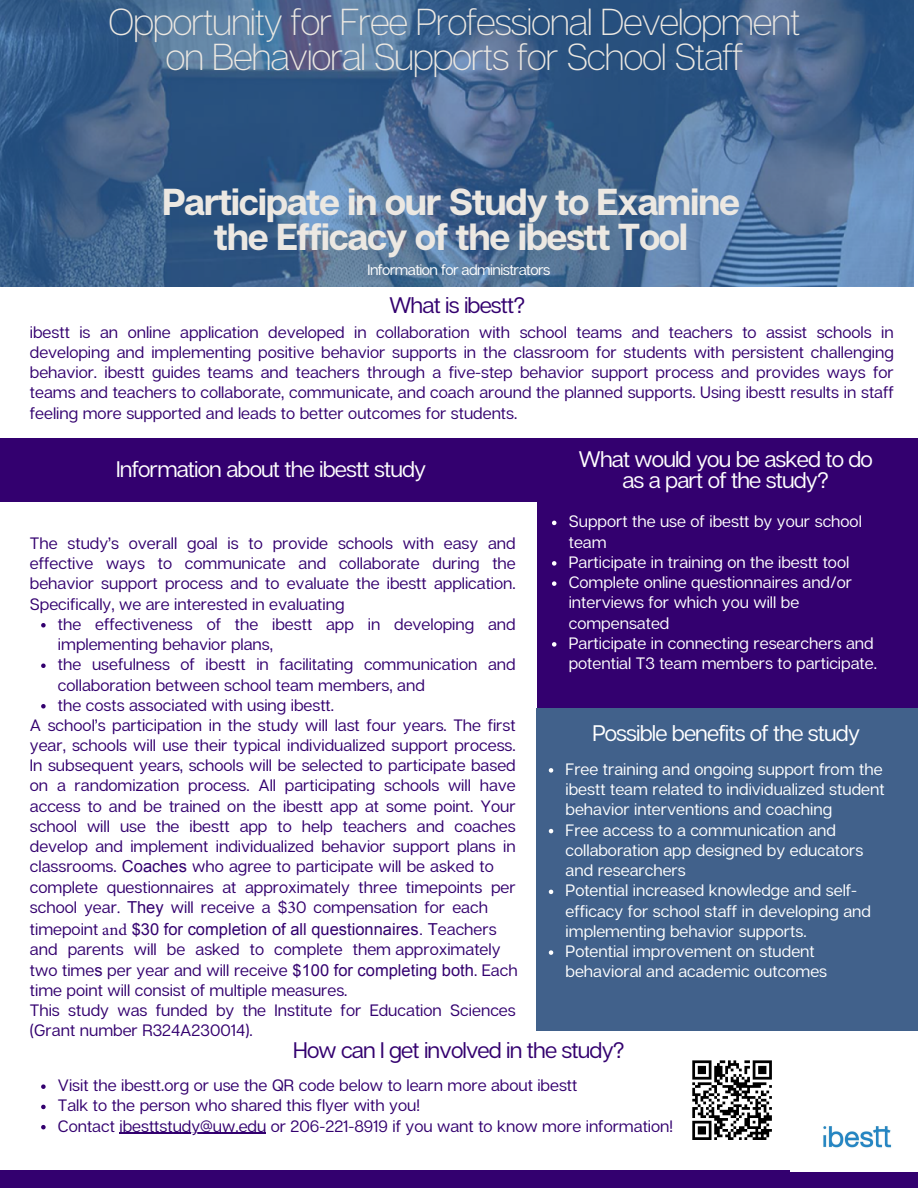
<style>
.page{position:relative;width:918px;height:1188px;background:#fff}
.page>*{position:absolute;margin:0;border:0;box-sizing:border-box;transform-origin:0 0}
.t1{font:200 37.5px "Articulat CF";letter-spacing:-.04em;color:#ece8e2}
.t2{font:700 37.5px "Articulat CF";letter-spacing:-.04em;color:#ece8e2}
.t3{font:22.5px "Articulat CF";letter-spacing:-.04em;color:#fff}
.t4{font:22.5px "Articulat CF";letter-spacing:-.04em;color:#33006f}
.t5{font:16.5px/20.4px "Articulat CF";color:#33006f}
.t6{font:16.5px/20.2px "Articulat CF";color:#fff}
.t7{font:15px "Articulat CF";letter-spacing:-.04em;color:#fff}
.s1{font-family:"Arial"}
.s2{font-family:"Minion Pro"}
.s3{font-family:"Minion Pro";font-size:18px}
</style>
<div class="page">
<img style="left:0;top:0;width:914px;height:287px">
<div style="left:538px;top:501px;width:380px;height:529px;background:#33006f"></div>
<svg style="left:41px;top:623px;width:5px;height:5px"></svg>
<svg style="left:41px;top:664px;width:5px;height:4px"></svg>
<svg style="left:41px;top:704px;width:5px;height:5px"></svg>
<div style="left:0;top:1170px;width:918px;height:18px;background:#33006f"></div>
<div style="left:0;top:438px;width:918px;height:64px;background:#33006f"></div>
<svg style="left:41px;top:1084px;width:5px;height:5px"></svg>
<svg style="left:41px;top:1105px;width:5px;height:4px"></svg>
<svg style="left:41px;top:1125px;width:5px;height:4px"></svg>
<hr style="left:119px;top:1133px;width:147px;height:1px;background:#33006f">
<img style="left:791px;top:1126px;width:127px;height:46px">
<svg style="left:692px;top:1060px;width:80px;height:80px"></svg>
<div style="left:536px;top:708px;width:382px;height:322px;background:#41618b"></div>
<svg style="left:552px;top:521px;width:4px;height:4px"></svg>
<svg style="left:552px;top:561px;width:4px;height:5px"></svg>
<svg style="left:552px;top:581px;width:4px;height:5px"></svg>
<svg style="left:552px;top:642px;width:4px;height:5px"></svg>
<svg style="left:549px;top:768px;width:4px;height:5px"></svg>
<svg style="left:549px;top:829px;width:4px;height:4px"></svg>
<svg style="left:549px;top:890px;width:4px;height:4px"></svg>
<svg style="left:549px;top:950px;width:4px;height:5px"></svg>
<p class="t1" style="left:108px;top:-2px;width:694px">Opportunity for Free Professional Development</p>
<p class="t1" style="left:166px;top:33px;width:579px">on Behavioral Supports for School Staff</p>
<p class="t2" style="left:162px;top:179px;width:580px">Participate in our Study to Examine</p>
<p class="t2" style="left:214px;top:213px;width:476px">the Efficacy of the ibestt Tool</p>
<p class="t7" style="left:368px;top:260px;width:184px">Information for administrators</p>
<p class="t4" style="left:389px;top:291px;width:138px">What is ibestt?</p>
<p class="t5" style="left:30px;top:321px;width:865px;text-align:justify">ibestt is an online application developed in collaboration with school teams and teachers to assist schools in developing and implementing positive behavior supports in the classroom for students with persistent challenging behavior. ibestt guides teams and teachers through a five-step behavior support process and provides ways for teams and teachers to collaborate, communicate, and coach around the planned supports. Using ibestt results in staff feeling more supported and leads to better outcomes for students.</p>
<p class="t3" style="left:116px;top:455px;width:312px">Information about the ibestt study</p>
<p class="t3" style="left:578px;top:445px;width:296px">What would you be asked to do</p>
<p class="t3" style="left:622px;top:466px;width:208px">as a part of the study?</p>
<p class="t6" style="left:569px;top:511px;width:295px">Support the use of ibestt by your school team</p>
<p class="t6" style="left:569px;top:551px;width:282px">Participate in training on the ibestt tool</p>
<p class="t6" style="left:569px;top:572px;width:285px">Complete online questionnaires and/or interviews for which you will be compensated</p>
<p class="t6" style="left:569px;top:632px;width:310px">Participate in connecting researchers and potential T3 team members to participate.</p>
<p class="t5" style="left:30px;top:532px;width:487px;text-align:justify">The study’s overall goal is to provide schools with easy and effective ways to communicate and collaborate during the behavior support process and to evaluate the ibestt application.<br>Specifically, we are interested in evaluating</p>
<p class="t5" style="left:58px;top:613px;width:459px">the effectiveness of the ibestt app in developing and implementing behavior plans,</p>
<p class="t5" style="left:58px;top:654px;width:459px">the usefulness of ibestt in facilitating communication and collaboration between school team members, and</p>
<p class="t5" style="left:58px;top:694px;width:278px">the costs associated with using ibestt.</p>
<p class="t5" style="left:30px;top:714px;width:489px">A school’s participation in the study will last four years. The first year, schools will use their typical individualized support process.<br>In subsequent years, schools will be selected to participate based on a randomization process. All participating schools will have access to and be trained on the ibestt app at some point. Your school will use the ibestt app to help teachers and coaches develop and implement individualized behavior support plans in classrooms. <span class="s1">Coaches</span> who agree to participate will be asked to complete questionnaires at approximately three timepoints per school year<span class="s2">.</span> <span class="s1">They</span> will receive a $<span class="s3">3</span>0 compensation for each timepoint <span class="s2">and</span> <span class="s1">$30 for completion of all questionnaires. T</span>eachers and parents will be asked to complete them approximately two time<span class="s1">s</span> per year and will receive <span class="s1">$100 for completing both</span>. Each time point will consist of multiple measures.<br>This study was funded by the Institute for Education Sciences (Grant number R324A230014).</p>
<p class="t4" style="left:293px;top:1036px;width:333px">How can I get involved in the study?</p>
<p class="t5" style="left:58px;top:1075px;width:521px">Visit the ibestt.org or use the QR code below to learn more about ibestt</p>
<p class="t5" style="left:58px;top:1095px;width:363px">Talk to the person who shared this flyer with you!</p>
<p class="t5" style="left:58px;top:1115px;width:617px">Contact ibesttstudy@uw.edu or 206-221-8919 if you want to know more information!</p>
<p class="t3" style="left:592px;top:719px;width:269px">Possible benefits of the study</p>
<p class="t6" style="left:566px;top:758px;width:321px">Free training and ongoing support from the ibestt team related to individualized student behavior interventions and coaching</p>
<p class="t6" style="left:566px;top:819px;width:299px">Free access to a communication and collaboration app designed by educators and researchers</p>
<p class="t6" style="left:566px;top:880px;width:307px">Potential increased knowledge and self&shy;efficacy for school staff in developing and implementing behavior supports.</p>
<p class="t6" style="left:566px;top:941px;width:263px">Potential improvement on student behavioral and academic outcomes</p>
</div>
